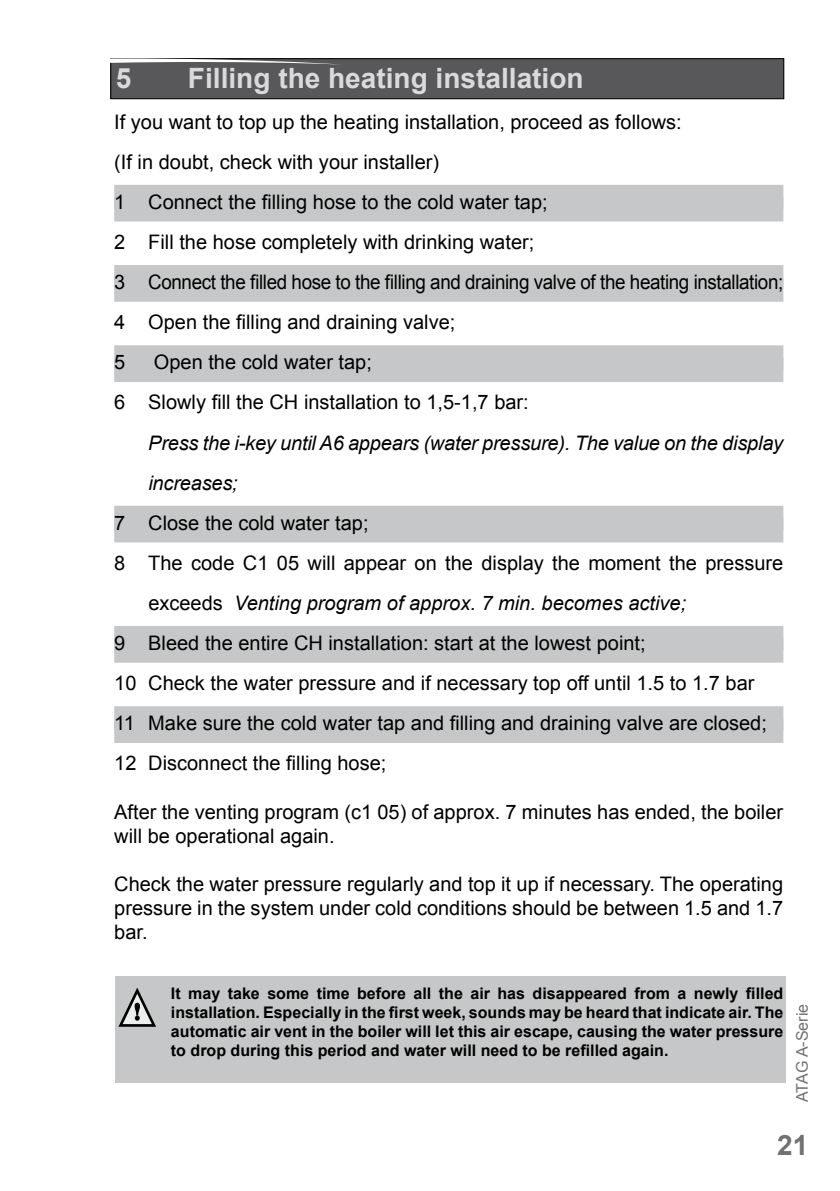
<style>
.page{position:relative;width:840px;height:1191px;background:#fff}
.page>*{position:absolute;margin:0;border:0;box-sizing:border-box;transform-origin:0 0}
.t1{font:700 28px "Arial";color:#d9dadb}
.t2{font:700 28px "Arial";color:#707172}
.t3{font:20px/40.2px "Arial";color:#000}
.t4{font:italic 20px/40px "Arial";letter-spacing:-.01em;color:#000}
.t5{font:700 16px/19.2px "Arial";color:#000;text-align:justify}
.t6{font:16px "Arial";color:#707172}
.s1{font-style:normal}
</style>
<div class="page">
<div style="left:111px;top:59px;width:672px;height:40px;background:#58585a"></div>
<div style="left:110px;top:58px;width:673px;height:41px;border:1px solid #000"></div>
<svg style="left:110px;top:58px;width:232px;height:7px"></svg>
<div style="left:116px;top:976px;width:669px;height:107px;background:#c6c7c8"></div>
<svg style="left:118px;top:987px;width:38px;height:40px"></svg>
<div style="left:114px;top:197px;width:669px;height:24px;background:#c6c7c8"></div>
<div style="left:114px;top:185px;width:669px;height:24px;background:#c6c7c8"></div>
<div style="left:114px;top:278px;width:669px;height:24px;background:#c6c7c8"></div>
<div style="left:114px;top:265px;width:669px;height:24px;background:#c6c7c8"></div>
<div style="left:114px;top:358px;width:669px;height:24px;background:#c6c7c8"></div>
<div style="left:114px;top:345px;width:669px;height:24px;background:#c6c7c8"></div>
<div style="left:114px;top:518px;width:669px;height:24px;background:#c6c7c8"></div>
<div style="left:114px;top:506px;width:669px;height:24px;background:#c6c7c8"></div>
<div style="left:114px;top:638px;width:669px;height:24px;background:#c6c7c8"></div>
<div style="left:114px;top:626px;width:669px;height:24px;background:#c6c7c8"></div>
<div style="left:114px;top:719px;width:669px;height:24px;background:#c6c7c8"></div>
<div style="left:114px;top:706px;width:669px;height:24px;background:#c6c7c8"></div>
<h1 class="t1" style="left:116px;top:59px;width:17px">5</h1>
<h1 class="t1" style="left:188px;top:59px;width:397px">Filling the heating installation</h1>
<p class="t3" style="left:114px;top:102px;width:670px">If you want to top up the heating installation, proceed as follows:<br>(If in doubt, check with your installer)<br>1 Connect the filling hose to the cold water tap;<br>2 Fill the hose completely with drinking water;<br>3 Connect the filled hose to the filling and draining valve of the heating installation; 4 Open the filling and draining valve;<br>5</p>
<p class="t3" style="left:114px;top:342px;width:416px;text-indent:40px">Open the cold water tap;<br>6 Slowly fill the CH installation to 1,5-1,7 bar:</p>
<p class="t4" style="left:148px;top:423px;width:636px">Press the i-key until A6 appears (water pressure). The value on the display increases;</p>
<p class="t3" style="left:114px;top:503px;width:256px">7 Close the cold water tap;</p>
<p class="t3" style="left:114px;top:543px;width:670px">8 The code C1 05 will appear on the display the moment the pressure</p>
<p class="t4" style="left:148px;top:583px;width:539px"><span class="s1">exceeds</span> Venting program of approx. 7 min. becomes active;</p>
<p class="t3" style="left:114px;top:623px;width:532px">9 Bleed the entire CH installation: start at the lowest point;</p>
<p class="t3" style="left:114px;top:663px;width:641px">10 Check the water pressure and if necessary top off until 1.5 to 1.7 bar</p>
<p class="t3" style="left:114px;top:703px;width:654px">11 Make sure the cold water tap and filling and draining valve are closed;</p>
<p class="t3" style="left:114px;top:743px;width:273px">12 Disconnect the filling hose;</p>
<p class="t3" style="left:114px;top:800px;width:670px;line-height:24px">After the venting program (c1 05) of approx. 7 minutes has ended, the boiler will be operational again.</p>
<p class="t3" style="left:114px;top:872px;width:670px;line-height:24px;text-align:justify">Check the water pressure regularly and top it up if necessary. The operating pressure in the system under cold conditions should be between 1.5 and 1.7 bar.</p>
<p class="t5" style="left:171px;top:984px;width:613px">It may take some time before all the air has disappeared from a newly filled installation. Especially in the first week, sounds may be heard that indicate air. The automatic air vent in the boiler will let this air escape, causing the water pressure to drop during this period and water will need to be refilled again.</p>
<p class="t6" style="left:791px;top:1102px;width:100px;rotate:-90deg">ATAG A-Serie</p>
<h1 class="t2" style="left:776px;top:1126px;width:33px">21</h1>
</div>
